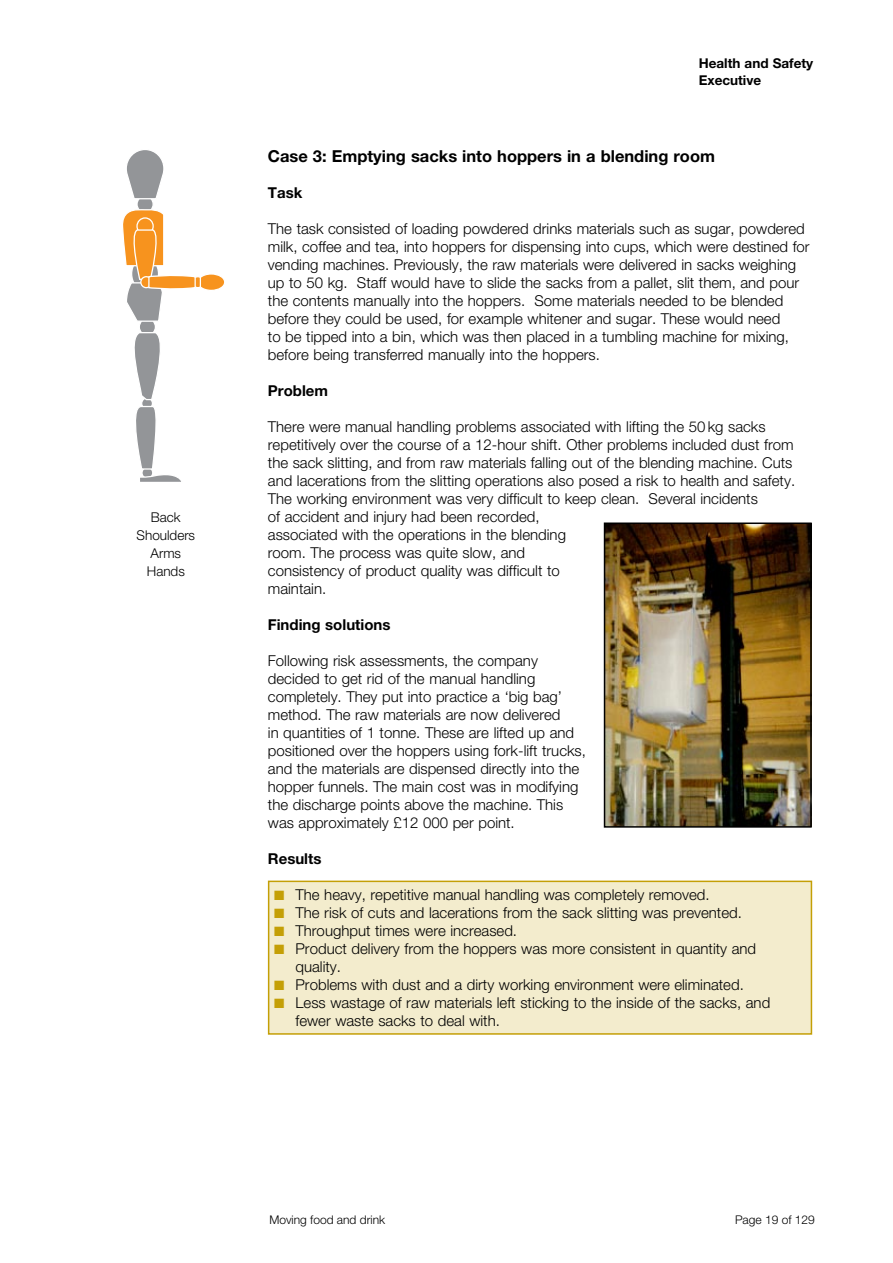
<style>
.page{position:relative;width:893px;height:1263px;background:#fff}
.page>*{position:absolute;margin:0;border:0;box-sizing:border-box;transform-origin:0 0}
.t1{font:700 16.5px "Helvetica Neue";color:#000}
.Body_text{font:300 15px/18px "Helvetica Neue";color:#000}
.Boxed_BULLET{font:300 15px/18px "Helvetica Neue";color:#000}
.Body_text-2{font:700 15px "Helvetica Neue";color:#000}
.t2{font:700 13.5px/16.5px "Helvetica Neue";color:#000}
.t3{font:300 13.5px/18px "Helvetica Neue";color:#000;text-align:center}
.t4{font:300 12px "Helvetica Neue";color:#000}
.s1{color:#c49f06}
</style>
<div class="page">
<div style="left:268px;top:880px;width:544px;height:155px;background:#f3eccd;border:2px solid #c49f06"></div>
<svg style="left:123px;top:150px;width:101px;height:332px"></svg>
<img style="left:607px;top:525px;width:202px;height:300px">
<div style="left:604px;top:522px;width:208px;height:306px;border:2px solid #000"></div>
<p class="t3" style="left:137px;top:508px;width:60px">Back<br>Shoulders<br>Arms<br>Hands</p>
<p class="t2" style="left:699px;top:55px;width:116px">Health and Safety<br>Executive</p>
<h3 class="t1" style="left:268px;top:146px;width:449px">Case 3: Emptying sacks into hoppers in a blending room</h3>
<p class="Body_text-2" style="left:268px;top:183px;width:36px">Task</p>
<p class="Body_text" style="left:268px;top:219px;width:543px">The task consisted of loading powdered drinks materials such as sugar, powdered milk, coffee and tea, into hoppers for dispensing into cups, which were destined for vending machines. Previously, the raw materials were delivered in sacks weighing up to 50 kg. Staff would have to slide the sacks from a pallet, slit them, and pour the contents manually into the hoppers. Some materials needed to be blended before they could be used, for example whitener and sugar. These would need<br>to be tipped into a bin, which was then placed in a tumbling machine for mixing, before being transferred manually into the hoppers.</p>
<p class="Body_text-2" style="left:268px;top:381px;width:62px">Problem</p>
<p class="Body_text" style="left:268px;top:417px;width:529px">There were manual handling problems associated with lifting the 50 kg sacks repetitively over the course of a 12-hour shift. Other problems included dust from the sack slitting, and from raw materials falling out of the blending machine. Cuts and lacerations from the slitting operations also posed a risk to health and safety.<br>The working environment was very difficult to keep clean. Several incidents<br>of accident and injury had been recorded,<br>associated with the operations in the blending<br>room. The process was quite slow, and<br>consistency of product quality was difficult to<br>maintain.</p>
<p class="Body_text-2" style="left:268px;top:615px;width:124px">Finding solutions</p>
<p class="Body_text" style="left:268px;top:651px;width:320px">Following risk assessments, the company decided to get rid of the manual handling completely. They put into practice a ‘big bag’ method. The raw materials are now delivered<br>in quantities of 1 tonne. These are lifted up and positioned over the hoppers using fork-lift trucks, and the materials are dispensed directly into the hopper funnels. The main cost was in modifying the discharge points above the machine. This was approximately £12 000 per point.</p>
<p class="Body_text-2" style="left:268px;top:849px;width:55px">Results</p>
<p class="Boxed_BULLET" style="left:274px;top:885px;width:437px"><span class="s1">■</span> The heavy, repetitive manual handling was completely removed.</p>
<p class="Boxed_BULLET" style="left:274px;top:903px;width:469px"><span class="s1">■</span> The risk of cuts and lacerations from the sack slitting was prevented.</p>
<p class="Boxed_BULLET" style="left:274px;top:921px;width:244px"><span class="s1">■</span> Throughput times were increased.</p>
<p class="Boxed_BULLET" style="left:296px;top:939px;width:462px;text-indent:-21px"><span class="s1">■</span> Product delivery from the hoppers was more consistent in quantity and quality.</p>
<p class="Boxed_BULLET" style="left:274px;top:975px;width:471px"><span class="s1">■</span> Problems with dust and a dirty working environment were eliminated.</p>
<p class="Boxed_BULLET" style="left:296px;top:993px;width:476px;text-indent:-21px"><span class="s1">■</span> Less wastage of raw materials left sticking to the inside of the sacks, and fewer waste sacks to deal with.</p>
<p class="t4" style="left:269px;top:1212px;width:117px">Moving food and drink</p>
<p class="t4" style="left:735px;top:1212px;width:81px">Page 19 of 129</p>
</div>
